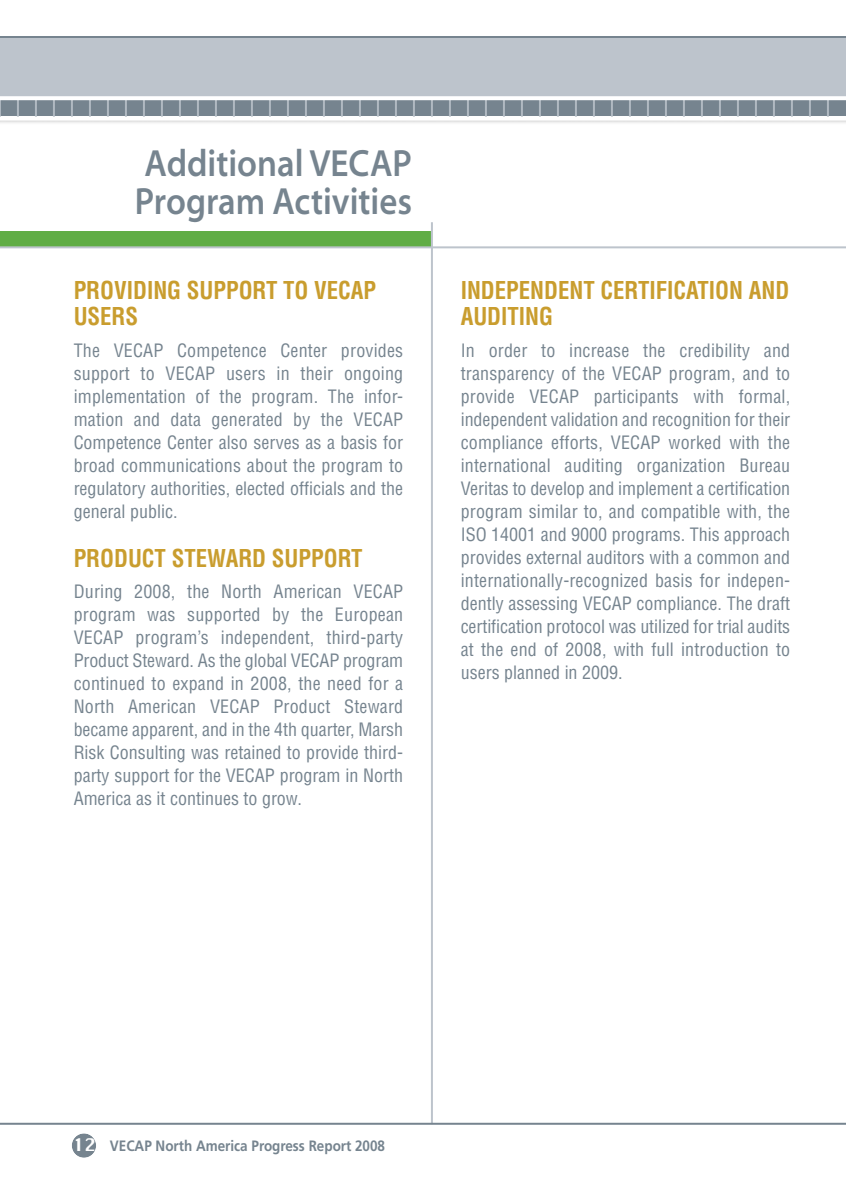
<style>
.page{position:relative;width:846px;height:1188px;background:#fff}
.page>*{position:absolute;margin:0;border:0;box-sizing:border-box;transform-origin:0 0}
.t1{font:38px/38px "Myriad MM.215.wt.700.wd";color:#76848f;scale:.85 1}
.t2{font:700 condensed 24px/26px "Helvetica";color:#c99d2e;scale:.95 1}
.t3{font:condensed 18px/23px "Helvetica";color:#76848f;text-align:justify}
.t4{font:700 15px "Frutiger";color:#76848f;scale:.9 1}
.s1{font-family:"Chicago";font-weight:400;font-size:17px;color:#fff}
</style>
<div class="page">
<div style="left:0;top:231px;width:432px;height:16px;background:#60ad45"></div>
<hr style="left:431px;top:222px;width:2px;height:902px;background:#bdc4cc">
<svg style="left:72px;top:1133px;width:24px;height:25px"></svg>
<hr style="left:0;top:246px;width:846px;height:2px;background:#bdc4cc">
<hr style="left:0;top:1123px;width:846px;height:2px;background:#76848f">
<div style="left:0;top:37px;width:846px;height:76px;background:#bdc4cc"></div>
<div style="left:0;top:100px;width:846px;height:20px;background:#76848f"></div>
<svg style="left:0;top:100px;width:1px;height:17px"></svg>
<svg style="left:17px;top:100px;width:2px;height:17px"></svg>
<svg style="left:35px;top:100px;width:2px;height:17px"></svg>
<svg style="left:53px;top:100px;width:2px;height:17px"></svg>
<svg style="left:71px;top:100px;width:2px;height:17px"></svg>
<svg style="left:89px;top:100px;width:2px;height:17px"></svg>
<svg style="left:107px;top:100px;width:2px;height:17px"></svg>
<svg style="left:125px;top:100px;width:2px;height:17px"></svg>
<svg style="left:143px;top:100px;width:2px;height:17px"></svg>
<svg style="left:161px;top:100px;width:2px;height:17px"></svg>
<svg style="left:179px;top:100px;width:2px;height:17px"></svg>
<svg style="left:197px;top:100px;width:2px;height:17px"></svg>
<svg style="left:215px;top:100px;width:2px;height:17px"></svg>
<svg style="left:233px;top:100px;width:2px;height:17px"></svg>
<svg style="left:251px;top:100px;width:2px;height:17px"></svg>
<svg style="left:269px;top:100px;width:2px;height:17px"></svg>
<svg style="left:287px;top:100px;width:2px;height:17px"></svg>
<svg style="left:305px;top:100px;width:2px;height:17px"></svg>
<svg style="left:323px;top:100px;width:2px;height:17px"></svg>
<svg style="left:341px;top:100px;width:2px;height:17px"></svg>
<svg style="left:359px;top:100px;width:2px;height:17px"></svg>
<svg style="left:377px;top:100px;width:2px;height:17px"></svg>
<svg style="left:395px;top:100px;width:2px;height:17px"></svg>
<svg style="left:413px;top:100px;width:2px;height:17px"></svg>
<svg style="left:431px;top:100px;width:2px;height:17px"></svg>
<svg style="left:449px;top:100px;width:2px;height:17px"></svg>
<svg style="left:467px;top:100px;width:2px;height:17px"></svg>
<svg style="left:485px;top:100px;width:2px;height:17px"></svg>
<svg style="left:503px;top:100px;width:2px;height:17px"></svg>
<svg style="left:521px;top:100px;width:2px;height:17px"></svg>
<svg style="left:539px;top:100px;width:2px;height:17px"></svg>
<svg style="left:557px;top:100px;width:2px;height:17px"></svg>
<svg style="left:575px;top:100px;width:2px;height:17px"></svg>
<svg style="left:593px;top:100px;width:2px;height:17px"></svg>
<svg style="left:611px;top:100px;width:2px;height:17px"></svg>
<svg style="left:629px;top:100px;width:2px;height:17px"></svg>
<svg style="left:647px;top:100px;width:2px;height:17px"></svg>
<svg style="left:665px;top:100px;width:2px;height:17px"></svg>
<svg style="left:683px;top:100px;width:2px;height:17px"></svg>
<svg style="left:701px;top:100px;width:2px;height:17px"></svg>
<svg style="left:719px;top:100px;width:2px;height:17px"></svg>
<svg style="left:737px;top:100px;width:2px;height:17px"></svg>
<svg style="left:755px;top:100px;width:2px;height:17px"></svg>
<svg style="left:773px;top:100px;width:2px;height:17px"></svg>
<svg style="left:791px;top:100px;width:2px;height:17px"></svg>
<svg style="left:809px;top:100px;width:2px;height:17px"></svg>
<svg style="left:827px;top:100px;width:2px;height:17px"></svg>
<hr style="left:0;top:36px;width:846px;height:2px;background:#76848f">
<svg style="left:0;top:117px;width:846px;height:4px;fill:#fff"></svg>
<svg style="left:0;top:96px;width:846px;height:4px;fill:#fff"></svg>
<h1 class="t1" style="left:135px;top:148px;width:328px">Additional VECAP<br>Program Activities</h1>
<h2 class="t2" style="left:74px;top:278px;width:320px">PROVIDING SUPPORT TO VECAP<br>USERS</h2>
<p class="t3" style="left:74px;top:339px;width:331px">The VECAP Competence Center provides support to VECAP users in their ongoing implementation of the program. The infor&shy;mation and data generated by the VECAP Competence Center also serves as a basis for broad communications about the program to regulatory authorities, elected officials and the general public.</p>
<h2 class="t2" style="left:74px;top:546px;width:306px">PRODUCT STEWARD SUPPORT</h2>
<p class="t3" style="left:74px;top:581px;width:331px">During 2008, the North American VECAP program was supported by the European VECAP program’s independent, third-party Product Steward. As the global VECAP program continued to expand in 2008, the need for a North American VECAP Product Steward became apparent, and in the 4th quarter, Marsh Risk Consulting was retained to provide third&shy;party support for the VECAP program in North America as it continues to grow.</p>
<h2 class="t2" style="left:461px;top:278px;width:347px">INDEPENDENT CERTIFICATION AND<br>AUDITING</h2>
<p class="t3" style="left:461px;top:339px;width:331px">In order to increase the credibility and transparency of the VECAP program, and to provide VECAP participants with formal, independent validation and recognition for their compliance efforts, VECAP worked with the international auditing organization Bureau Veritas to develop and implement a certification program similar to, and compatible with, the ISO 14001 and 9000 programs. This approach provides external auditors with a common and internationally-recognized basis for indepen&shy;dently assessing VECAP compliance. The draft certification protocol was utilized for trial audits at the end of 2008, with full introduction to users planned in 2009.</p>
<p class="t4" style="left:73px;top:1140px;width:348px"><span class="s1">12</span> VECAP North America Progress Report 2008</p>
</div>
